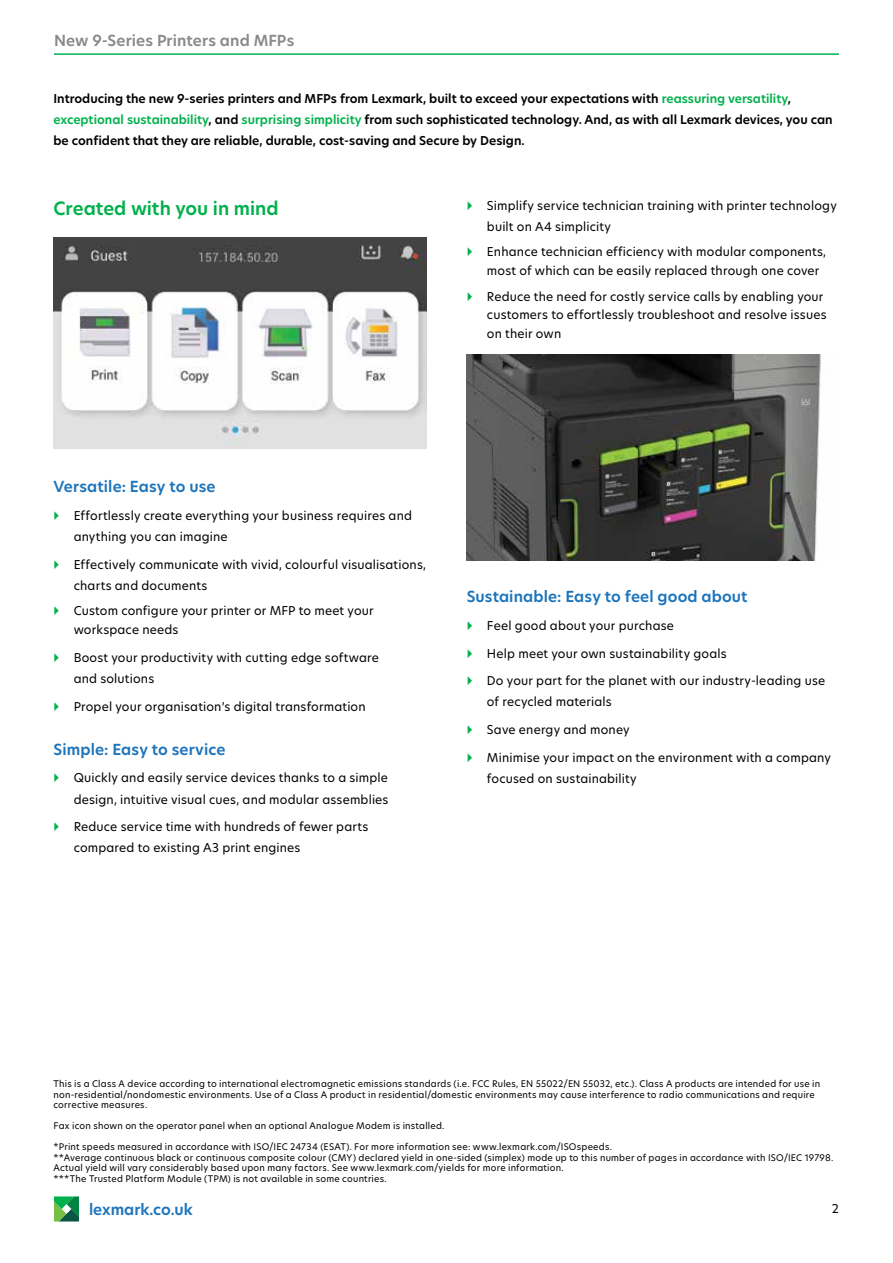
<style>
.page{position:relative;width:893px;height:1263px;background:#fff}
.page>*{position:absolute;margin:0;border:0;box-sizing:border-box;transform-origin:0 0}
.t1{font:600 18px "TP Hero";color:#00b14c}
.t2{font:600 15px "TP Hero";letter-spacing:.005em;color:#1c75bc}
.t3{font:600 15px "TP Hero";letter-spacing:.005em;color:#888a8c}
.t4{font:12px/21px "TP Hero";letter-spacing:.015em;color:#000}
.t5{font:600 12px/21px "TP Hero";color:#000}
.t6{font:9px/10.5px "TP Hero";letter-spacing:.025em;color:#000}
.s1{color:#00b14c}
</style>
<div class="page">
<img style="left:53px;top:237px;width:373px;height:211px">
<img style="left:467px;top:354px;width:354px;height:207px">
<hr style="left:54px;top:53px;width:785px;height:2px;background:#00b14c">
<svg style="left:54px;top:1196px;width:25px;height:25px"></svg>
<p class="t3" style="left:54px;top:30px;width:242px">New 9-Series Printers and MFPs</p>
<p class="t5" style="left:53px;top:88px;width:781px">Introducing the new 9-series printers and MFPs from Lexmark, built to exceed your expectations with <span class="s1">reassuring versatility</span>, <span class="s1">exceptional sustainability</span>, and <span class="s1">surprising simplicity</span> from such sophisticated technology. And, as with all Lexmark devices, you can be confident that they are reliable, durable, cost-saving and Secure by Design.</p>
<h1 class="t1" style="left:53px;top:196px;width:227px">Created with you in mind</h1>
<p class="t4" style="left:487px;top:195px;width:351px">Simplify service technician training with printer technology built on A4 simplicity</p>
<p class="t4" style="left:487px;top:242px;width:341px;line-height:18.8px">Enhance technician efficiency with modular components, most of which can be easily replaced through one cover</p>
<p class="t4" style="left:487px;top:287px;width:341px;line-height:18.8px">Reduce the need for costly service calls by enabling your customers to effortlessly troubleshoot and resolve issues on their own</p>
<p class="t2" style="left:53px;top:476px;width:164px">Versatile: Easy to use</p>
<p class="t4" style="left:74px;top:505px;width:340px">Effortlessly create everything your business requires and anything you can imagine</p>
<p class="t4" style="left:74px;top:554px;width:354px">Effectively communicate with vivid, colourful visualisations, charts and documents</p>
<p class="t4" style="left:74px;top:601px;width:302px;line-height:18.8px">Custom configure your printer or MFP to meet your workspace needs</p>
<p class="t4" style="left:74px;top:647px;width:307px">Boost your productivity with cutting edge software and solutions</p>
<p class="t4" style="left:74px;top:695px;width:294px">Propel your organisation’s digital transformation</p>
<p class="t2" style="left:53px;top:739px;width:174px">Simple: Easy to service</p>
<p class="t4" style="left:74px;top:767px;width:316px">Quickly and easily service devices thanks to a simple design, intuitive visual cues, and modular assemblies</p>
<p class="t4" style="left:74px;top:816px;width:296px">Reduce service time with hundreds of fewer parts compared to existing A3 print engines</p>
<p class="t2" style="left:467px;top:586px;width:282px">Sustainable: Easy to feel good about</p>
<p class="t4" style="left:487px;top:615px;width:188px">Feel good about your purchase</p>
<p class="t4" style="left:487px;top:642px;width:241px">Help meet your own sustainability goals</p>
<p class="t4" style="left:487px;top:670px;width:340px">Do your part for the planet with our industry-leading use of recycled materials</p>
<p class="t4" style="left:487px;top:719px;width:144px">Save energy and money</p>
<p class="t4" style="left:487px;top:747px;width:345px">Minimise your impact on the environment with a company focused on sustainability</p>
<p class="t6" style="left:53px;top:1079px;width:768px">This is a Class A device according to international electromagnetic emissions standards (i.e. FCC Rules, EN 55022/EN 55032, etc.). Class A products are intended for use in non-residential/nondomestic environments. Use of a Class A product in residential/domestic environments may cause interference to radio communications and require corrective measures.</p>
<p class="t6" style="left:53px;top:1121px;width:393px">Fax icon shown on the operator panel when an optional Analogue Modem is installed.</p>
<p class="t6" style="left:53px;top:1142px;width:781px">*Print speeds measured in accordance with ISO/IEC 24734 (ESAT). For more information see: www.lexmark.com/ISOspeeds.<br>**Average continuous black or continuous composite colour (CMY) declared yield in one-sided (simplex) mode up to this number of pages in accordance with ISO/IEC 19798.<br>Actual yield will vary considerably based upon many factors. See www.lexmark.com/yields for more information.<br>***The Trusted Platform Module (TPM) is not available in some countries.</p>
<p class="t2" style="left:89px;top:1199px;width:105px">lexmark.co.uk</p>
<p class="t4" style="left:832px;top:1198px;width:9px">2</p>
</div>
